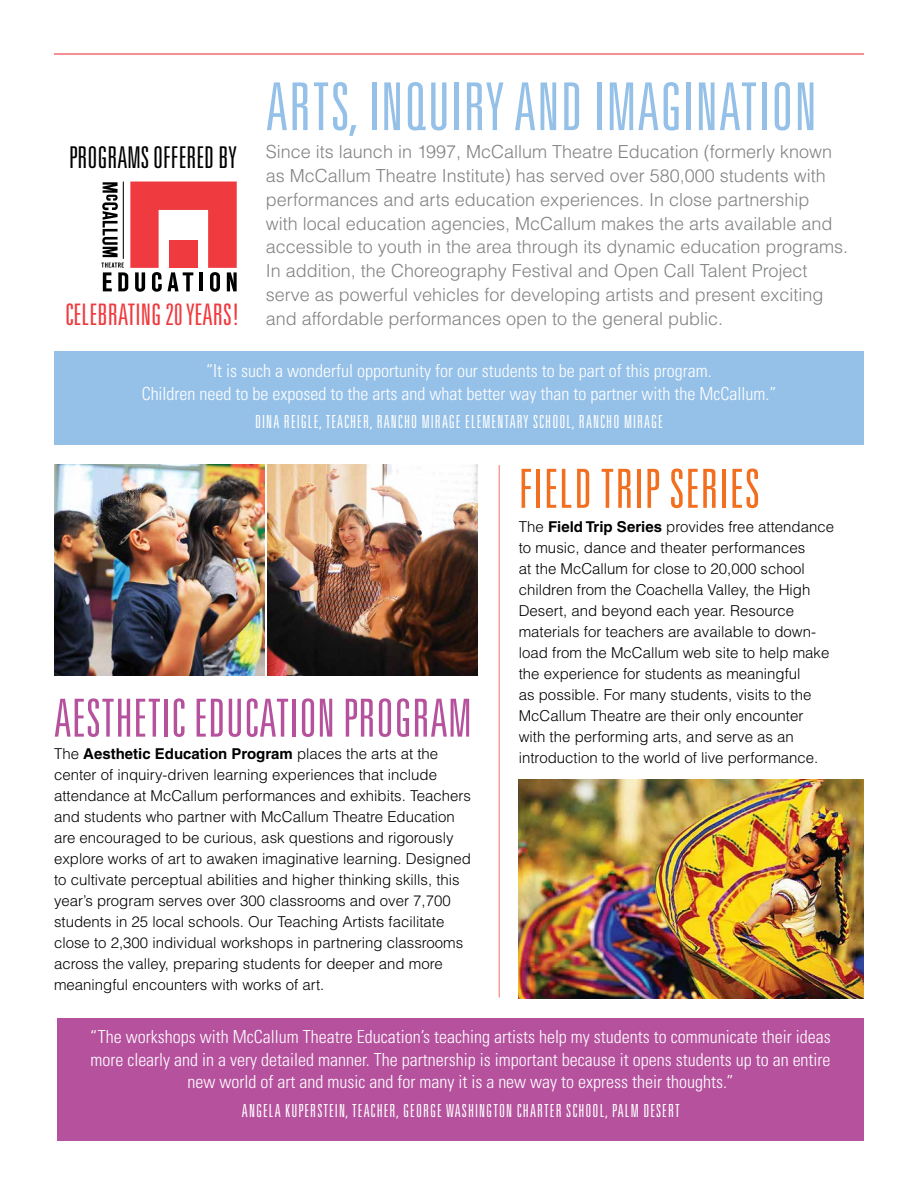
<style>
.page{position:relative;width:918px;height:1188px;background:#fff}
.page>*{position:absolute;margin:0;border:0;box-sizing:border-box;transform-origin:0 0}
.t1{font:300 ultra-condensed 66px "Univers";letter-spacing:.02em;color:#95c1e8}
.t2{font:300 ultra-condensed 54px "Univers";letter-spacing:.02em;color:#f36f20}
.t3{font:300 ultra-condensed 52.5px "Univers";letter-spacing:.01em;color:#b6519e}
.t4{font:300 ultra-condensed 30px "Univers";color:#000}
.t5{font:300 ultra-condensed 29.7px "Univers";color:#ef3a3f;scale:1.04 1}
.t6{font:300 18px/24px "Helvetica";color:#808284}
.t7{font:300 condensed 18px/22.5px "Univers";color:#fff;text-align:center}
.t8{font:300 ultra-condensed 18px "Univers";letter-spacing:.06em;color:#fff}
.t9{font:300 15px/21px "Helvetica";color:#000}
.s1{font-weight:700}
</style>
<div class="page">
<div style="left:54px;top:351px;width:810px;height:93px;background:#95c1e8"></div>
<div style="left:57px;top:1018px;width:807px;height:122px;background:#b6519e"></div>
<hr style="left:54px;top:53px;width:810px;height:2px;background:#ef3a3f">
<hr style="left:499px;top:465px;width:1px;height:533px;background:#f58472">
<img style="left:519px;top:780px;width:345px;height:219px">
<img style="left:54px;top:465px;width:211px;height:210px">
<img style="left:268px;top:465px;width:210px;height:210px">
<svg style="left:101px;top:182px;width:136px;height:110px"></svg>
<h3 class="t4" style="left:69px;top:142px;width:169px">PROGRAMS OFFERED BY</h3>
<h3 class="t5" style="left:65px;top:299px;width:169px">CELEBRATING 20 YEARS!</h3>
<h1 class="t1" style="left:266px;top:72px;width:552px">ARTS, INQUIRY AND IMAGINATION</h1>
<p class="t6" style="left:266px;top:139px;width:584px">Since its launch in 1997, McCallum Theatre Education (formerly known as McCallum Theatre Institute) has served over 580,000 students with performances and arts education experiences. In close partnership<br>with local education agencies, McCallum makes the arts available and accessible to youth in the area through its dynamic education programs.<br>In addition, the Choreography Festival and Open Call Talent Project serve as powerful vehicles for developing artists and present exciting and affordable performances open to the general public.</p>
<p class="t7" style="left:142px;top:359px;width:636px">“It is such a wonderful opportunity for our students to be part of this program.<br>Children need to be exposed to the arts and what better way than to partner with the McCallum.”</p>
<p class="t8" style="left:255px;top:412px;width:409px">DINA REIGLE, TEACHER, RANCHO MIRAGE ELEMENTARY SCHOOL, RANCHO MIRAGE</p>
<h2 class="t2" style="left:519px;top:461px;width:243px">FIELD TRIP SERIES</h2>
<p class="t9" style="left:519px;top:516px;width:317px">The <span class="s1">Field Trip Series</span> provides free attendance to music, dance and theater performances<br>at the McCallum for close to 20,000 school children from the Coachella Valley, the High Desert, and beyond each year. Resource materials for teachers are available to down&shy;load from the McCallum web site to help make the experience for students as meaningful<br>as possible. For many students, visits to the McCallum Theatre are their only encounter<br>with the performing arts, and serve as an introduction to the world of live performance.</p>
<h3 class="t3" style="left:54px;top:691px;width:419px">AESTHETIC EDUCATION PROGRAM</h3>
<p class="t9" style="left:54px;top:743px;width:418px">The <span class="s1">Aesthetic Education Program</span> places the arts at the center of inquiry-driven learning experiences that include attendance at McCallum performances and exhibits. Teachers and students who partner with McCallum Theatre Education are encouraged to be curious, ask questions and rigorously explore works of art to awaken imaginative learning. Designed to cultivate perceptual abilities and higher thinking skills, this year’s program serves over 300 classrooms and over 7,700 students in 25 local schools. Our Teaching Artists facilitate close to 2,300 individual workshops in partnering classrooms across the valley, preparing students for deeper and more meaningful encounters with works of art.</p>
<p class="t7" style="left:90px;top:1025px;width:742px">“The workshops with McCallum Theatre Education’s teaching artists help my students to communicate their ideas more clearly and in a very detailed manner. The partnership is important because it opens students up to an entire new world of art and music and for many it is a new way to express their thoughts.”</p>
<p class="t8" style="left:242px;top:1102px;width:439px">ANGELA KUPERSTEIN, TEACHER, GEORGE WASHINGTON CHARTER SCHOOL, PALM DESERT</p>
</div>
